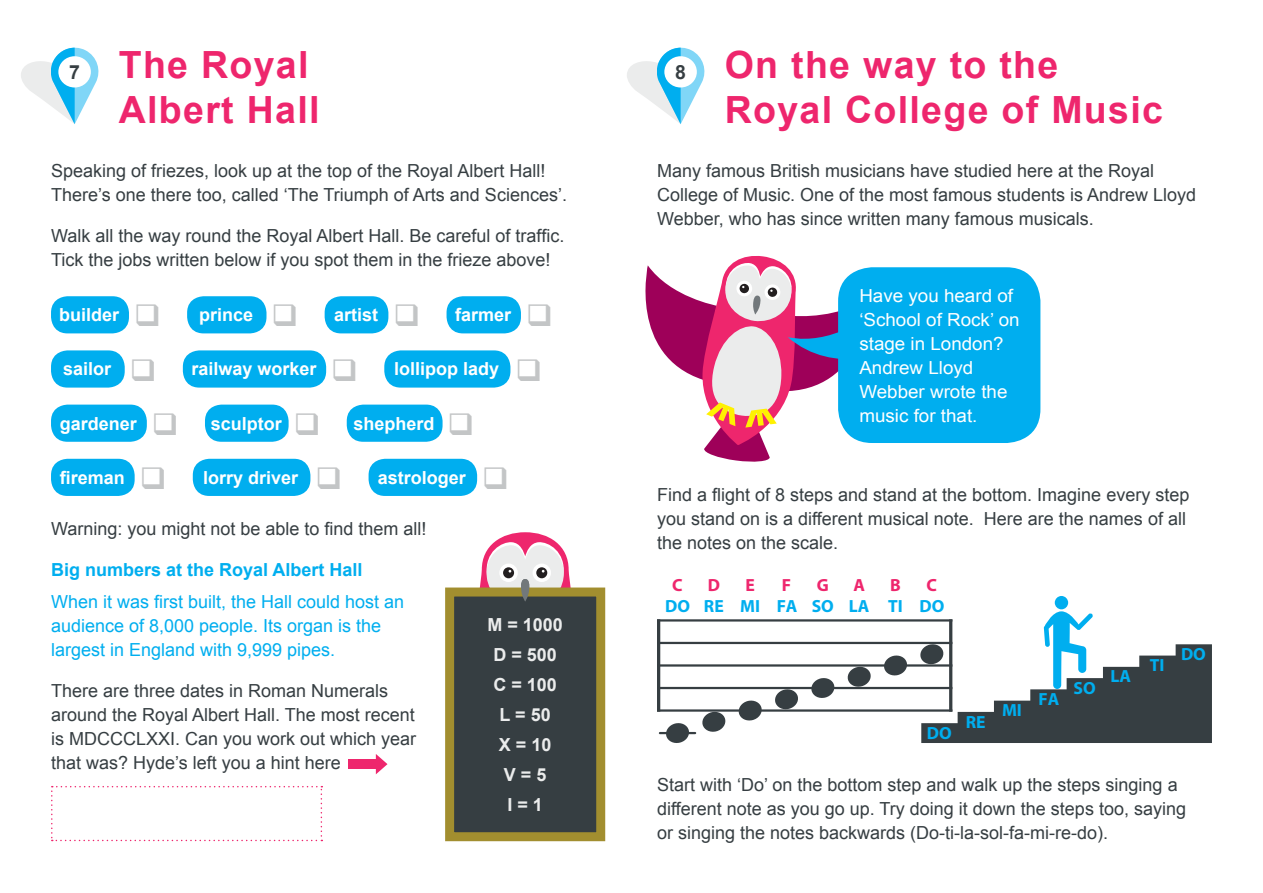
<style>
.page{position:relative;width:1263px;height:893px;background:#fff}
.page>*{position:absolute;margin:0;border:0;box-sizing:border-box;transform-origin:0 0}
.t1{font:700 37.5px/45px "Arial";letter-spacing:.035em;color:#ee266d}
.t2{font:700 19.5px "Arial";color:#363e42}
.body_text{font:18px/24px "Arial";color:#363e42}
.body_text-2{font:700 18px "Arial";color:#fff}
.body_text-3{font:18px/24px "Arial";color:#00aeef}
.body_text-4{font:18px/24px "Arial";color:#fff;scale:1.04 1}
.t3{font:700 18px "Arial";color:#ebecec}
.body_text-5{font:700 18px "Arial";color:#00aeef}
.t4{font:700 17.7px "Myriad Pro";color:#00aeef}
.t5{font:700 17.7px "Myriad Pro";color:#ee266d}
</style>
<div class="page">
<svg style="left:627px;top:47px;width:78px;height:77px"></svg>
<div style="left:664px;top:56px;width:33px;height:31px;background:#fff;border-radius:50%"></div>
<svg style="left:645px;top:256px;width:221px;height:206px"></svg>
<div style="left:838px;top:267px;width:202px;height:176px;background:#00aeef;border-radius:34px"></div>
<hr style="left:660px;top:732px;width:35px;height:2px;background:#363e42">
<svg style="left:665px;top:723px;width:25px;height:20px"></svg>
<svg style="left:738px;top:700px;width:24px;height:21px"></svg>
<svg style="left:810px;top:678px;width:25px;height:20px"></svg>
<svg style="left:884px;top:655px;width:23px;height:21px"></svg>
<svg style="left:847px;top:667px;width:25px;height:20px"></svg>
<svg style="left:774px;top:689px;width:25px;height:20px"></svg>
<svg style="left:702px;top:712px;width:24px;height:20px"></svg>
<hr style="left:658px;top:619px;width:293px;height:3px;background:#363e42">
<hr style="left:658px;top:642px;width:293px;height:2px;background:#363e42">
<hr style="left:658px;top:664px;width:293px;height:3px;background:#363e42">
<hr style="left:658px;top:687px;width:293px;height:2px;background:#363e42">
<hr style="left:658px;top:709px;width:293px;height:3px;background:#363e42">
<div style="left:657px;top:619px;width:3px;height:93px;border:2px solid #363e42"></div>
<svg style="left:919px;top:611px;width:293px;height:132px"></svg>
<div style="left:1055px;top:596px;width:13px;height:13px;background:#00aeef;border-radius:50%"></div>
<svg style="left:21px;top:47px;width:78px;height:77px"></svg>
<div style="left:58px;top:56px;width:33px;height:31px;background:#fff;border-radius:50%"></div>
<div style="left:183px;top:350px;width:143px;height:38px;background:#00aeef;border-radius:16px"></div>
<div style="left:51px;top:350px;width:74px;height:38px;background:#00aeef;border-radius:16px"></div>
<div style="left:384px;top:350px;width:126px;height:38px;background:#00aeef;border-radius:16px"></div>
<div style="left:51px;top:296px;width:78px;height:37px;background:#00aeef;border-radius:17px"></div>
<div style="left:187px;top:296px;width:79px;height:37px;background:#00aeef;border-radius:16px"></div>
<div style="left:325px;top:296px;width:63px;height:37px;background:#00aeef;border-radius:16px"></div>
<div style="left:446px;top:296px;width:75px;height:37px;background:#00aeef;border-radius:16px"></div>
<div style="left:369px;top:459px;width:108px;height:37px;background:#00aeef;border-radius:16px"></div>
<div style="left:193px;top:459px;width:117px;height:37px;background:#00aeef;border-radius:17px"></div>
<div style="left:51px;top:459px;width:84px;height:37px;background:#00aeef;border-radius:16px"></div>
<div style="left:51px;top:405px;width:96px;height:37px;background:#00aeef;border-radius:16px"></div>
<div style="left:205px;top:405px;width:84px;height:37px;background:#00aeef;border-radius:16px"></div>
<div style="left:347px;top:405px;width:96px;height:37px;background:#00aeef;border-radius:16px"></div>
<svg style="left:51px;top:786px;width:271px;height:55px"></svg>
<div style="left:450px;top:592px;width:151px;height:245px;background:#363e42"></div>
<div style="left:445px;top:587px;width:160px;height:254px;border:9px solid #a28e2f"></div>
<svg style="left:448px;top:532px;width:155px;height:225px"></svg>
<div style="left:349px;top:759px;width:32px;height:10px;background:#ee266d"></div>
<svg style="left:376px;top:754px;width:11px;height:20px"></svg>
<p class="t2" style="left:69px;top:59px;width:12px">7</p>
<p class="t1" style="left:119px;top:44px;width:202px">The Royal<br>Albert Hall</p>
<p class="body_text" style="left:51px;top:159px;width:517px">Speaking of friezes, look up at the top of the Royal Albert Hall!<br>There’s one there too, called ‘The Triumph of Arts and Sciences’.</p>
<p class="body_text" style="left:51px;top:224px;width:515px">Walk all the way round the Royal Albert Hall. Be careful of traffic.<br>Tick the jobs written below if you spot them in the frieze above!</p>
<p class="body_text-2" style="left:59px;top:303px;width:62px">builder</p>
<p class="body_text-2" style="left:199px;top:303px;width:56px">prince</p>
<p class="body_text-2" style="left:334px;top:303px;width:46px">artist</p>
<p class="body_text-2" style="left:455px;top:303px;width:58px">farmer</p>
<p class="body_text-2" style="left:63px;top:357px;width:50px">sailor</p>
<p class="body_text-2" style="left:192px;top:357px;width:127px">railway worker</p>
<p class="body_text-2" style="left:394px;top:357px;width:107px">lollipop lady</p>
<p class="body_text-2" style="left:60px;top:411px;width:79px">gardener</p>
<p class="body_text-2" style="left:211px;top:411px;width:73px">sculptor</p>
<p class="body_text-2" style="left:353px;top:411px;width:83px">shepherd</p>
<p class="body_text-2" style="left:60px;top:466px;width:67px">fireman</p>
<p class="body_text-2" style="left:203px;top:466px;width:97px">lorry driver</p>
<p class="body_text-2" style="left:378px;top:466px;width:90px">astrologer</p>
<p class="body_text" style="left:51px;top:516px;width:377px">Warning: you might not be able to find them all!</p>
<p class="body_text-5" style="left:51px;top:557px;width:313px">Big numbers at the Royal Albert Hall</p>
<p class="body_text-3" style="left:51px;top:590px;width:355px">When it was first built, the Hall could host an audience of 8,000 people. Its organ is the largest in England with 9,999 pipes.</p>
<p class="body_text" style="left:51px;top:679px;width:367px">There are three dates in Roman Numerals around the Royal Albert Hall. The most recent is MDCCCLXXI. Can you work out which year that was? Hyde’s left you a hint here</p>
<p class="t3" style="left:487px;top:612px;width:77px">M = 1000</p>
<p class="t3" style="left:493px;top:642px;width:65px">D = 500</p>
<p class="t3" style="left:493px;top:672px;width:65px">C = 100</p>
<p class="t3" style="left:500px;top:703px;width:53px">L = 50</p>
<p class="t3" style="left:499px;top:733px;width:54px">X = 10</p>
<p class="t3" style="left:504px;top:763px;width:44px">V = 5</p>
<p class="t3" style="left:507px;top:793px;width:37px">I = 1</p>
<p class="t2" style="left:675px;top:59px;width:12px">8</p>
<p class="t1" style="left:725px;top:44px;width:335px">On the way to the</p>
<p class="t1" style="left:725px;top:89px;width:440px">Royal College of Music</p>
<p class="body_text" style="left:657px;top:159px;width:541px">Many famous British musicians have studied here at the Royal<br>College of Music. One of the most famous students is Andrew Lloyd<br>Webber, who has since written many famous musicals.</p>
<p class="body_text-4" style="left:859px;top:283px;width:156px">Have you heard of ‘School of Rock’ on stage in London?<br>Andrew Lloyd<br>Webber wrote the music for that.</p>
<p class="body_text" style="left:657px;top:483px;width:534px">Find a flight of 8 steps and stand at the bottom. Imagine every step you stand on is a different musical note. Here are the names of all the notes on the scale.</p>
<p class="t5" style="left:672px;top:573px;width:12px">C</p>
<p class="t4" style="left:665px;top:594px;width:26px">DO</p>
<p class="t5" style="left:708px;top:573px;width:14px">D</p>
<p class="t4" style="left:704px;top:594px;width:21px">RE</p>
<p class="t5" style="left:745px;top:573px;width:11px">E</p>
<p class="t4" style="left:740px;top:594px;width:21px">MI</p>
<p class="t5" style="left:782px;top:573px;width:11px">F</p>
<p class="t4" style="left:777px;top:594px;width:22px">FA</p>
<p class="t5" style="left:817px;top:573px;width:14px">G</p>
<p class="t4" style="left:812px;top:594px;width:24px">SO</p>
<p class="t5" style="left:853px;top:573px;width:13px">A</p>
<p class="t4" style="left:849px;top:594px;width:22px">LA</p>
<p class="t5" style="left:890px;top:573px;width:12px">B</p>
<p class="t4" style="left:888px;top:594px;width:16px">TI</p>
<p class="t5" style="left:927px;top:573px;width:12px">C</p>
<p class="t4" style="left:919px;top:594px;width:26px">DO</p>
<p class="t4" style="left:927px;top:722px;width:26px">DO</p>
<p class="t4" style="left:966px;top:710px;width:21px">RE</p>
<p class="t4" style="left:1002px;top:699px;width:21px">MI</p>
<p class="t4" style="left:1038px;top:687px;width:22px">FA</p>
<p class="t4" style="left:1073px;top:676px;width:24px">SO</p>
<p class="t4" style="left:1110px;top:665px;width:22px">LA</p>
<p class="t4" style="left:1150px;top:653px;width:16px">TI</p>
<p class="t4" style="left:1181px;top:642px;width:26px">DO</p>
<p class="body_text" style="left:657px;top:772px;width:530px">Start with ‘Do’ on the bottom step and walk up the steps singing a different note as you go up. Try doing it down the steps too, saying or singing the notes backwards (Do-ti-la-sol-fa-mi-re-do).</p>
</div>
